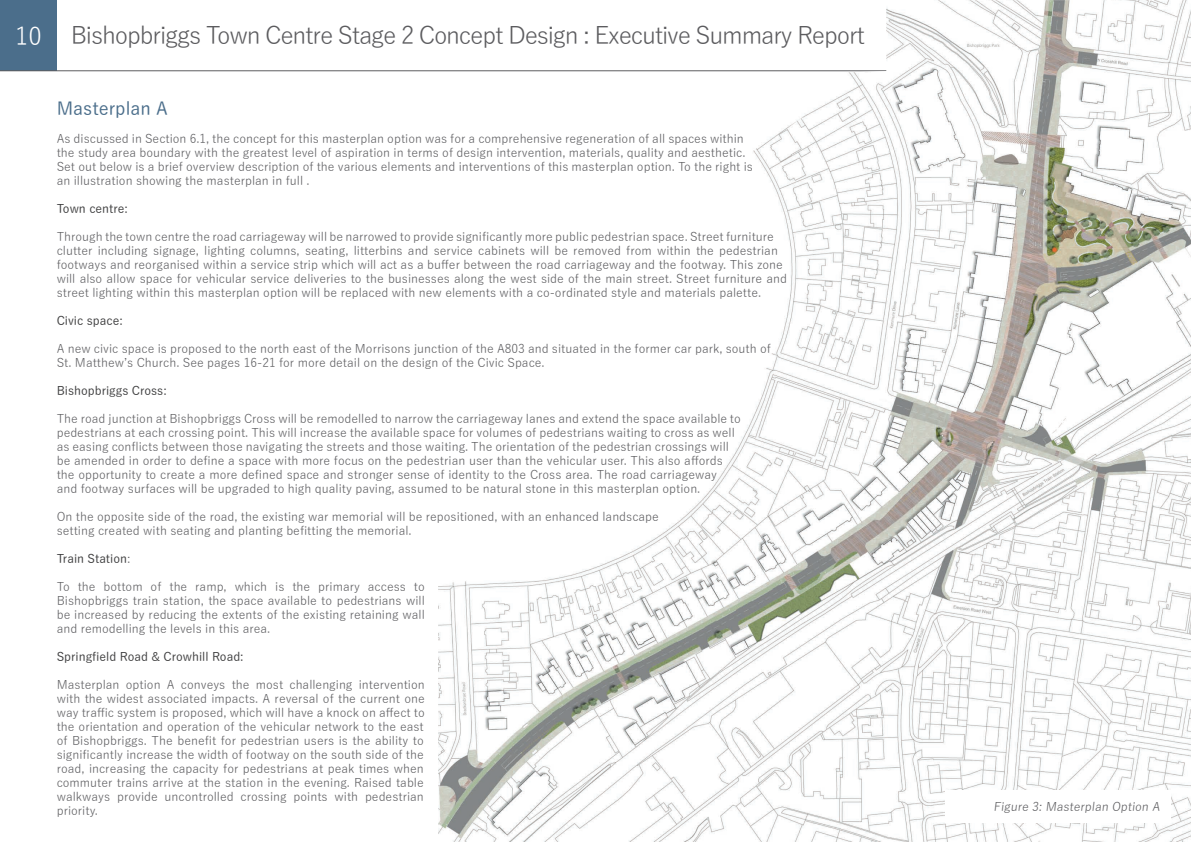
<style>
.page{position:relative;width:1191px;height:842px;background:#fff}
.page>*{position:absolute;margin:0;border:0;box-sizing:border-box;transform-origin:0 0}
.t1{font:24px "Yu Gothic";letter-spacing:-.05em;color:#5c5c5f}
.t2{font:500 18px "Yu Gothic";color:#4b6e8b}
.t3{font:12px/14px "Yu Gothic";color:#5c5c5f}
.t4{font:500 12px "Yu Gothic";color:#3e3e3f}
.s1{color:#fff}
.s2{font-weight:400;color:#5c5c5f}
</style>
<div class="page">
<div style="left:0;top:0;width:57px;height:71px;background:#4b6e8b"></div>
<hr style="left:0;top:71px;width:1191px;height:1px;background:#5c5c5f">
<img style="left:438px;top:0;width:753px;height:842px">
<div style="left:945px;top:790px;width:226px;height:32px;background:#fff"></div>
<h1 class="t1" style="left:15px;top:14px;width:851px"><span class="s1">10</span> Bishopbriggs Town Centre Stage 2 Concept Design : Executive Summary Report</h1>
<p class="t2" style="left:57px;top:92px;width:112px">Masterplan A</p>
<p class="t3" style="left:57px;top:130px;width:690px">As discussed in Section 6.1, the concept for this masterplan option was for a comprehensive regeneration of all spaces within the study area boundary with the greatest level of aspiration in terms of design intervention, materials, quality and aesthetic.</p>
<p class="t3" style="left:57px;top:158px;width:697px">Set out below is a brief overview description of the various elements and interventions of this masterplan option. To the right is an illustration showing the masterplan in full .</p>
<p class="t4" style="left:57px;top:197px;width:73px">Town centre:</p>
<p class="t3" style="left:57px;top:228px;width:731px">Through the town centre the road carriageway will be narrowed to provide significantly more public pedestrian space. Street furniture clutter including signage, lighting columns, seating, litterbins and service cabinets will be removed from within the pedestrian footways and reorganised within a service strip which will act as a buffer between the road carriageway and the footway. This zone will also allow space for vehicular service deliveries to the businesses along the west side of the main street. Street furniture and street lighting within this masterplan option will be replaced with new elements with a co-ordinated style and materials palette.</p>
<p class="t4" style="left:57px;top:309px;width:68px">Civic space:</p>
<p class="t3" style="left:57px;top:340px;width:715px">A new civic space is proposed to the north east of the Morrisons junction of the A803 and situated in the former car park, south of<br>St. Matthew’s Church. See pages 16-21 for more detail on the design of the Civic Space.</p>
<p class="t4" style="left:57px;top:379px;width:112px">Bishopbriggs Cross:</p>
<p class="t3" style="left:57px;top:410px;width:685px">The road junction at Bishopbriggs Cross will be remodelled to narrow the carriageway lanes and extend the space available to pedestrians at each crossing point. This will increase the available space for volumes of pedestrians waiting to cross as well as easing conflicts between those navigating the streets and those waiting. The orientation of the pedestrian crossings will be amended in order to define a space with more focus on the pedestrian user than the vehicular user. This also affords the opportunity to create a more defined space and stronger sense of identity to the Cross area. The road carriageway<br>and footway surfaces will be upgraded to high quality paving, assumed to be natural stone in this masterplan option.</p>
<p class="t3" style="left:57px;top:508px;width:603px">On the opposite side of the road, the existing war memorial will be repositioned, with an enhanced landscape setting created with seating and planting befitting the memorial.</p>
<p class="t4" style="left:57px;top:547px;width:75px">Train Station<span class="s2">:</span></p>
<p class="t3" style="left:57px;top:578px;width:369px;text-align:justify">To the bottom of the ramp, which is the primary access to Bishopbriggs train station, the space available to pedestrians will be increased by reducing the extents of the existing retaining wall and remodelling the levels in this area.</p>
<p class="t4" style="left:57px;top:645px;width:188px">Springfield Road &amp; Crowhill Road:</p>
<p class="t3" style="left:57px;top:676px;width:370px;text-align:justify">Masterplan option A conveys the most challenging intervention with the widest associated impacts. A reversal of the current one way traffic system is proposed, which will have a knock on affect to the orientation and operation of the vehicular network to the east of Bishopbriggs. The benefit for pedestrian users is the ability to significantly increase the width of footway on the south side of the road, increasing the capacity for pedestrians at peak times when commuter trains arrive at the station in the evening. Raised table walkways provide uncontrolled crossing points with pedestrian priority.</p>
<p class="t3" style="left:993px;top:798px;width:170px">Figure 3: Masterplan Option A</p>
</div>
